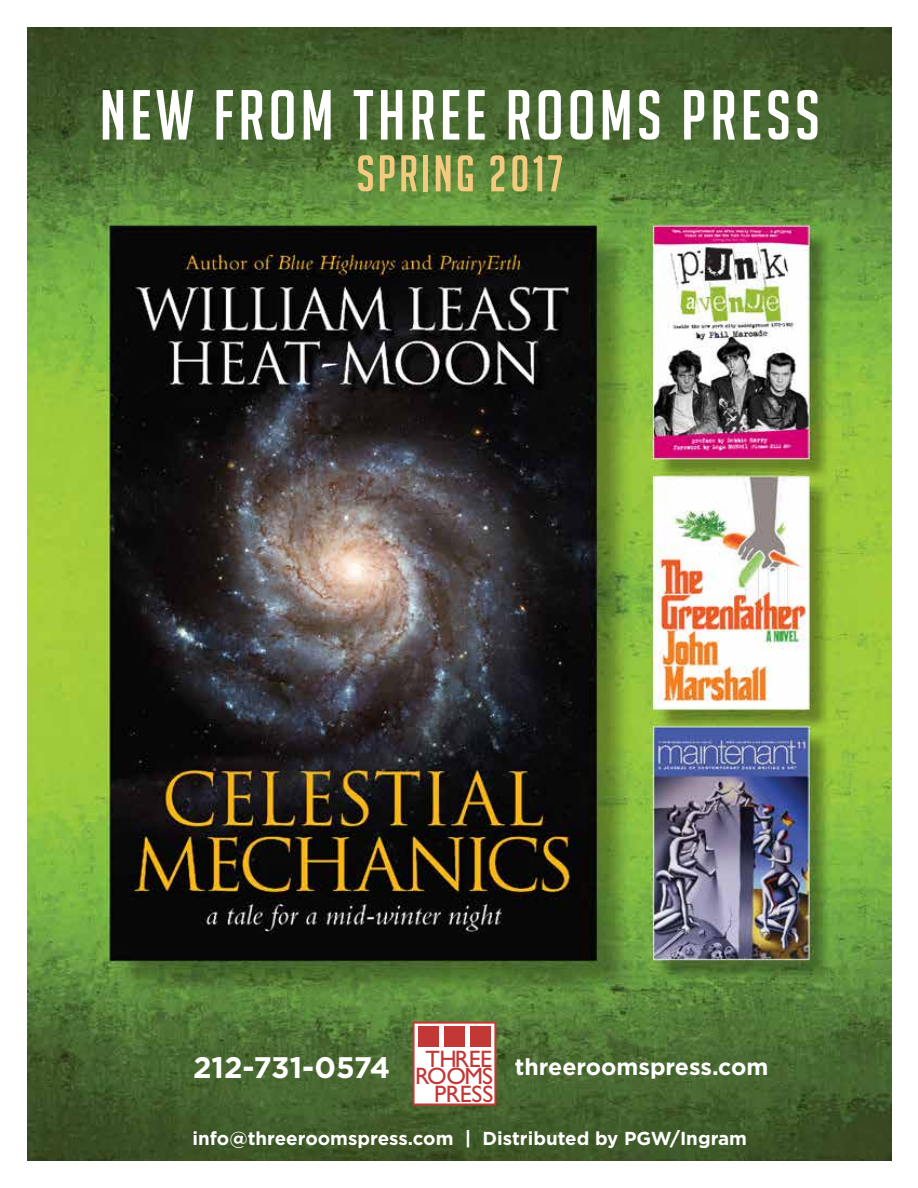
<style>
.page{position:relative;width:918px;height:1188px;background:#fff}
.page>*{position:absolute;margin:0;border:0;box-sizing:border-box;transform-origin:0 0}
.t1{font:69px "Big Noodle Titling";letter-spacing:.06em;color:#fff}
.t2{font:50.25px "Big Noodle Titling";letter-spacing:.06em;color:#f2cb80}
.t3{font:700 29.7px "Gotham";color:#fff}
.t4{font:23.85px/17.2px "Gill Sans";letter-spacing:-.02em;color:#c13836;text-align:right}
.t5{font:700 23.1px "Gotham";color:#fff}
.t6{font:700 18.75px "Gotham";color:#fff}
</style>
<div class="page">
<img style="left:28px;top:27px;width:864px;height:1134px">
<svg style="left:416px;top:1025px;width:77px;height:77px"></svg>
<div style="left:418px;top:1027px;width:20px;height:20px;background:#c13836"></div>
<div style="left:444px;top:1027px;width:21px;height:20px;background:#c13836"></div>
<div style="left:470px;top:1027px;width:21px;height:20px;background:#c13836"></div>
<div style="left:413px;top:1022px;width:83px;height:83px;border:2px solid #cb3536"></div>
<h1 class="t1" style="left:100px;top:78px;width:722px">NEW FROM THREE ROOMS PRESS</h1>
<h2 class="t2" style="left:357px;top:146px;width:208px">SPRING 2017</h2>
<p class="t4" style="left:415px;top:1051px;width:80px">THREE<br>ROOMS<br>PRESS</p>
<h3 class="t3" style="left:193px;top:1051px;width:199px">212-731-0574</h3>
<p class="t5" style="left:515px;top:1053px;width:255px">threeroomspress.com</p>
<p class="t6" style="left:193px;top:1127px;width:556px">info@threeroomspress.com | Distributed by PGW/Ingram</p>
</div>
